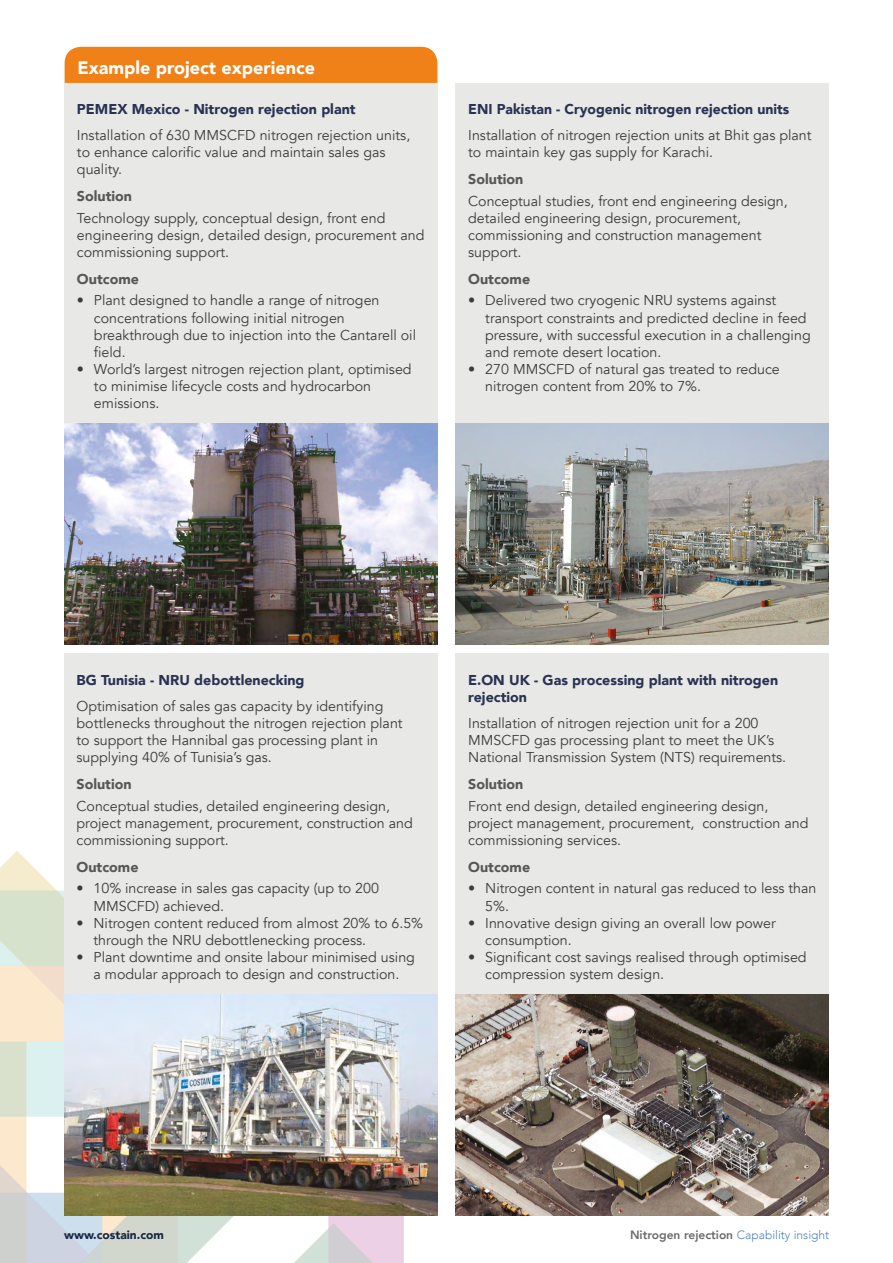
<style>
.page{position:relative;width:893px;height:1263px;background:#fff}
.page>*{position:absolute;margin:0;border:0;box-sizing:border-box;transform-origin:0 0}
.t1{font:900 18px "Avenir";color:#fff}
.t2{font:14.25px/17.1px "Avenir";color:#3c3c3b}
.t3{font:900 14.25px/17.1px "Avenir";color:#2a3252}
.t4{font:900 14.25px "Avenir";color:#575756}
.t5{font:800 12px "Avenir";color:#6b6b6a}
.t6{font:900 12px "Avenir";color:#192646}
.s1{font-weight:300;color:#5082bb}
</style>
<div class="page">
<svg style="left:0;top:1118px;width:404px;height:145px"></svg>
<svg style="left:0;top:851px;width:64px;height:267px;background:#e7e8d6"></svg>
<div style="left:64px;top:83px;width:374px;height:340px;background:#e8e8e7"></div>
<div style="left:455px;top:654px;width:374px;height:340px;background:#e8e8e7"></div>
<div style="left:64px;top:654px;width:373px;height:340px;background:#e8e8e7"></div>
<div style="left:455px;top:83px;width:374px;height:340px;background:#e8e8e7"></div>
<img style="left:64px;top:423px;width:374px;height:221px">
<img style="left:455px;top:423px;width:374px;height:221px">
<img style="left:455px;top:994px;width:374px;height:221px">
<img style="left:64px;top:994px;width:373px;height:221px">
<div style="left:65px;top:47px;width:372px;height:36px;background:#f08018"></div>
<p class="t1" style="left:77px;top:52px;width:239px">Example project experience</p>
<p class="t3" style="left:77px;top:100px;width:280px">PEMEX Mexico - Nitrogen rejection plant</p>
<p class="t2" style="left:77px;top:127px;width:335px">Installation of 630 MMSCFD nitrogen rejection units, to enhance calorific value and maintain sales gas quality.</p>
<p class="t4" style="left:77px;top:184px;width:57px">Solution</p>
<p class="t2" style="left:77px;top:209px;width:349px">Technology supply, conceptual design, front end engineering design, detailed design, procurement and commissioning support.</p>
<p class="t4" style="left:77px;top:267px;width:63px">Outcome</p>
<p class="t2" style="left:94px;top:292px;width:324px;text-indent:-17px">• Plant designed to handle a range of nitrogen concentrations following initial nitrogen breakthrough due to injection into the Cantarell oil field.</p>
<p class="t2" style="left:94px;top:361px;width:319px;text-indent:-17px">• World’s largest nitrogen rejection plant, optimised to minimise lifecycle costs and hydrocarbon emissions.</p>
<p class="t3" style="left:468px;top:100px;width:322px">ENI Pakistan - Cryogenic nitrogen rejection units</p>
<p class="t2" style="left:468px;top:127px;width:345px">Installation of nitrogen rejection units at Bhit gas plant to maintain key gas supply for Karachi.</p>
<p class="t4" style="left:468px;top:167px;width:57px">Solution</p>
<p class="t2" style="left:468px;top:192px;width:321px">Conceptual studies, front end engineering design, detailed engineering design, procurement, commissioning and construction management support.</p>
<p class="t4" style="left:468px;top:267px;width:63px">Outcome</p>
<p class="t2" style="left:485px;top:292px;width:327px;text-indent:-17px">• Delivered two cryogenic NRU systems against transport constraints and predicted decline in feed pressure, with successful execution in a challenging and remote desert location.</p>
<p class="t2" style="left:485px;top:361px;width:296px;text-indent:-17px">• 270 MMSCFD of natural gas treated to reduce nitrogen content from 20% to 7%.</p>
<p class="t3" style="left:77px;top:671px;width:230px">BG Tunisia - NRU debottlenecking</p>
<p class="t2" style="left:77px;top:697px;width:328px">Optimisation of sales gas capacity by identifying bottlenecks throughout the nitrogen rejection plant to support the Hannibal gas processing plant in supplying 40% of Tunisia’s gas.</p>
<p class="t4" style="left:77px;top:772px;width:57px">Solution</p>
<p class="t2" style="left:77px;top:797px;width:338px">Conceptual studies, detailed engineering design, project management, procurement, construction and commissioning support.</p>
<p class="t4" style="left:77px;top:855px;width:63px">Outcome</p>
<p class="t2" style="left:94px;top:880px;width:287px;text-indent:-17px">• 10% increase in sales gas capacity (up to 200<br>MMSCFD) achieved.</p>
<p class="t2" style="left:94px;top:914px;width:331px;text-indent:-17px">• Nitrogen content reduced from almost 20% to 6.5% through the NRU debottlenecking process.</p>
<p class="t2" style="left:77px;top:949px;width:340px;text-align:center">• Plant downtime and onsite labour minimised using a modular approach to design and construction.</p>
<p class="t3" style="left:468px;top:671px;width:312px">E.ON UK - Gas processing plant with nitrogen rejection</p>
<p class="t2" style="left:468px;top:715px;width:320px">Installation of nitrogen rejection unit for a 200<br>MMSCFD gas processing plant to meet the UK’s<br>National Transmission System (NTS) requirements.</p>
<p class="t4" style="left:468px;top:772px;width:57px">Solution</p>
<p class="t2" style="left:468px;top:797px;width:342px">Front end design, detailed engineering design, project management, procurement, construction and commissioning services.</p>
<p class="t4" style="left:468px;top:855px;width:63px">Outcome</p>
<p class="t2" style="left:485px;top:880px;width:333px;text-indent:-17px">• Nitrogen content in natural gas reduced to less than<br>5%.</p>
<p class="t2" style="left:485px;top:914px;width:292px;text-indent:-17px">• Innovative design giving an overall low power consumption.</p>
<p class="t2" style="left:485px;top:949px;width:323px;text-indent:-17px">• Significant cost savings realised through optimised compression system design.</p>
<p class="t6" style="left:64px;top:1224px;width:101px">www.costain.com</p>
<p class="t5" style="left:630px;top:1225px;width:201px">Nitrogen rejection <span class="s1">Capability insight</span></p>
</div>
